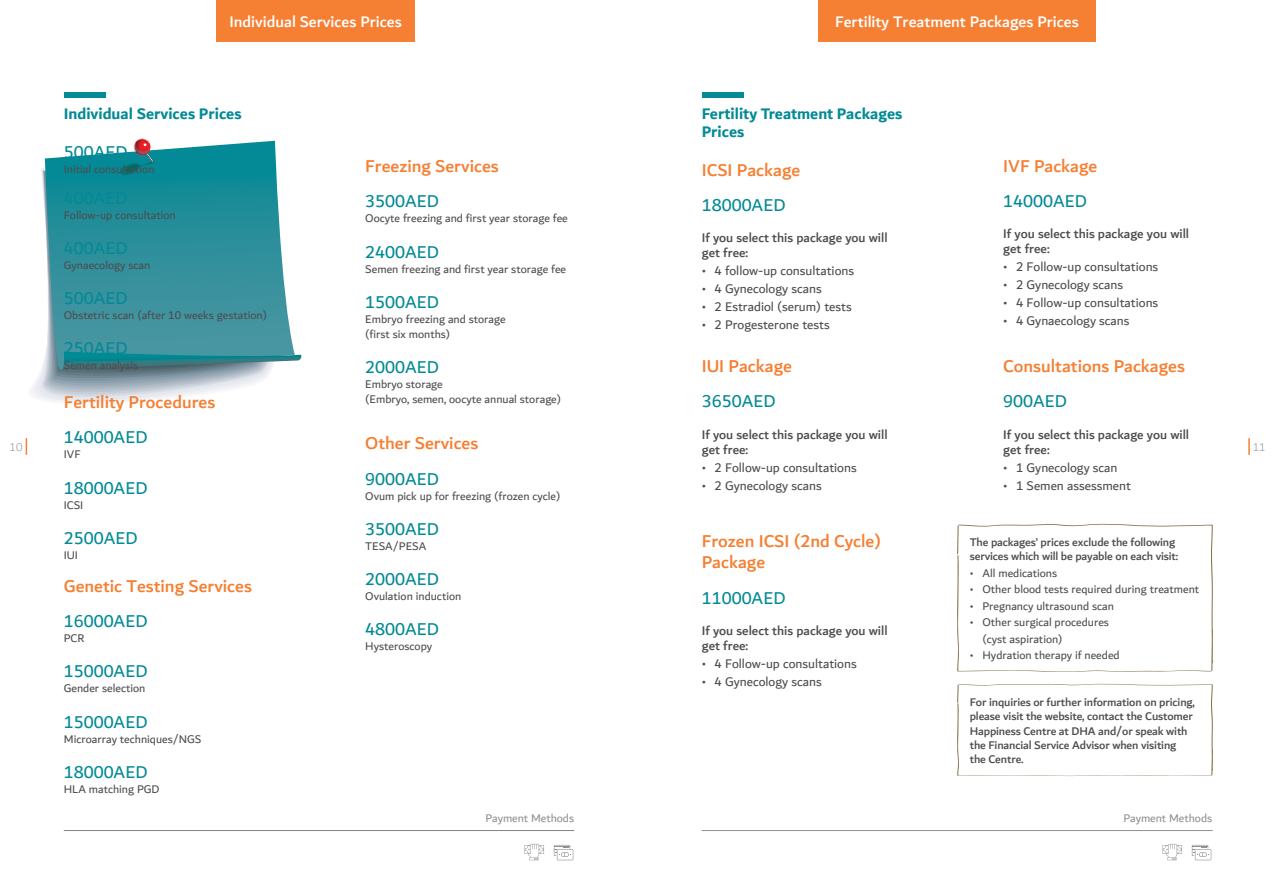
<style>
.page{position:relative;width:1276px;height:893px;background:#fff}
.page>*{position:absolute;margin:0;border:0;box-sizing:border-box;transform-origin:0 0}
.t1{font:18.45px "Dubai";color:#038a96}
.t2{font:500 18.45px/21.5px "Dubai";color:#f57f32}
.t3{font:700 16.5px/18px "Dubai";color:#038a96}
.t4{font:500 16.5px "Dubai";color:#fff}
.t5{font:13.5px "Dubai";color:#4d4d4f}
.t6{font:500 13.5px/15px "Dubai";color:#4d4d4f}
.t7{font:12px/15px "Dubai";color:#4d4d4f}
.t8{font:500 12px/14.4px "Dubai";letter-spacing:-.01em;color:#4d4d4f}
.t9{font:12px "Dubai";color:#909291}
.t10{font:300 12px "Dubai";color:#909291}
</style>
<div class="page">
<svg style="left:26px;top:438px;width:1px;height:17px"></svg>
<svg style="left:1248px;top:438px;width:1px;height:17px"></svg>
<hr style="left:64px;top:830px;width:510px;height:1px;background:#808285">
<hr style="left:702px;top:830px;width:510px;height:1px;background:#909291">
<svg style="left:41px;top:168px;width:106px;height:235px"></svg>
<svg style="left:43px;top:168px;width:142px;height:231px"></svg>
<svg style="left:44px;top:381px;width:215px;height:10px;background:#c0c9d2"></svg>
<svg style="left:45px;top:158px;width:226px;height:214px"></svg>
<svg style="left:49px;top:139px;width:253px;height:231px;background:#449ba5"></svg>
<div style="left:64px;top:92px;width:41px;height:6px;background:#038a96"></div>
<svg style="left:524px;top:844px;width:20px;height:16px"></svg>
<svg style="left:554px;top:845px;width:19px;height:15px"></svg>
<div style="left:217px;top:0;width:198px;height:41px;background:#f57f32"></div>
<div style="left:702px;top:92px;width:41px;height:6px;background:#038a96"></div>
<div style="left:818px;top:0;width:277px;height:41px;background:#f57f32"></div>
<svg style="left:1162px;top:844px;width:20px;height:16px"></svg>
<svg style="left:1191px;top:845px;width:20px;height:15px"></svg>
<svg style="left:957px;top:523px;width:256px;height:149px"></svg>
<svg style="left:957px;top:683px;width:256px;height:93px"></svg>
<h2 class="t4" style="left:229px;top:11px;width:174px">Individual Services Prices</h2>
<h2 class="t4" style="left:835px;top:11px;width:245px">Fertility Treatment Packages Prices</h2>
<h2 class="t3" style="left:64px;top:104px;width:179px">Individual Services Prices</h2>
<h1 class="t1" style="left:64px;top:140px;width:65px">500AED</h1>
<p class="t7" style="left:64px;top:161px;width:92px">Initial consultation</p>
<p class="t7" style="left:64px;top:207px;width:113px">Follow-up consultation</p>
<h1 class="t1" style="left:64px;top:237px;width:65px">400AED</h1>
<p class="t7" style="left:64px;top:257px;width:88px">Gynaecology scan</p>
<h1 class="t1" style="left:64px;top:287px;width:65px">500AED</h1>
<p class="t7" style="left:64px;top:307px;width:205px">Obstetric scan (after 10 weeks gestation)</p>
<h1 class="t1" style="left:64px;top:337px;width:65px">250AED</h1>
<p class="t7" style="left:64px;top:358px;width:76px">Semen analysis</p>
<h1 class="t2" style="left:64px;top:391px;width:153px">Fertility Procedures</h1>
<h1 class="t1" style="left:64px;top:426px;width:85px">14000AED</h1>
<p class="t7" style="left:64px;top:447px;width:18px">IVF</p>
<h1 class="t1" style="left:64px;top:476px;width:85px">18000AED</h1>
<p class="t7" style="left:64px;top:497px;width:21px">ICSI</p>
<h1 class="t1" style="left:64px;top:527px;width:75px">2500AED</h1>
<p class="t7" style="left:64px;top:547px;width:16px">IUI</p>
<h1 class="t2" style="left:64px;top:575px;width:190px">Genetic Testing Services</h1>
<h1 class="t1" style="left:64px;top:610px;width:85px">16000AED</h1>
<p class="t7" style="left:64px;top:630px;width:22px">PCR</p>
<h1 class="t1" style="left:64px;top:660px;width:85px">15000AED</h1>
<p class="t7" style="left:64px;top:681px;width:83px">Gender selection</p>
<h1 class="t1" style="left:64px;top:710px;width:85px">15000AED</h1>
<p class="t7" style="left:64px;top:731px;width:139px">Microarray techniques/NGS</p>
<h1 class="t1" style="left:64px;top:761px;width:85px">18000AED</h1>
<p class="t7" style="left:64px;top:781px;width:97px">HLA matching PGD</p>
<h2 class="t3" style="left:702px;top:104px;width:202px">Fertility Treatment Packages<br>Prices</h2>
<h1 class="t2" style="left:702px;top:158px;width:100px">ICSI Package</h1>
<h1 class="t1" style="left:702px;top:194px;width:85px">18000AED</h1>
<p class="t6" style="left:702px;top:230px;width:187px">If you select this package you will get free:</p>
<p class="t5" style="left:702px;top:263px;width:154px">• 4 follow-up consultations</p>
<p class="t5" style="left:702px;top:281px;width:121px">• 4 Gynecology scans</p>
<p class="t5" style="left:702px;top:299px;width:151px">• 2 Estradiol (serum) tests</p>
<p class="t5" style="left:702px;top:317px;width:129px">• 2 Progesterone tests</p>
<h1 class="t2" style="left:702px;top:355px;width:92px">IUI Package</h1>
<h1 class="t1" style="left:702px;top:390px;width:75px">3650AED</h1>
<p class="t6" style="left:702px;top:427px;width:187px">If you select this package you will get free:</p>
<p class="t5" style="left:702px;top:459px;width:156px">• 2 Follow-up consultations</p>
<p class="t5" style="left:702px;top:477px;width:121px">• 2 Gynecology scans</p>
<h1 class="t2" style="left:1003px;top:155px;width:96px">IVF Package</h1>
<h1 class="t1" style="left:1003px;top:190px;width:85px">14000AED</h1>
<p class="t6" style="left:1003px;top:226px;width:187px">If you select this package you will get free:</p>
<p class="t5" style="left:1003px;top:259px;width:156px">• 2 Follow-up consultations</p>
<p class="t5" style="left:1003px;top:277px;width:121px">• 2 Gynecology scans</p>
<p class="t5" style="left:1003px;top:295px;width:156px">• 4 Follow-up consultations</p>
<p class="t5" style="left:1003px;top:313px;width:128px">• 4 Gynaecology scans</p>
<h1 class="t2" style="left:365px;top:155px;width:135px">Freezing Services</h1>
<h1 class="t1" style="left:365px;top:190px;width:75px">3500AED</h1>
<p class="t7" style="left:365px;top:211px;width:204px">Oocyte freezing and first year storage fee</p>
<h1 class="t1" style="left:365px;top:240px;width:75px">2400AED</h1>
<p class="t7" style="left:365px;top:261px;width:202px">Semen freezing and first year storage fee</p>
<h1 class="t1" style="left:365px;top:291px;width:75px">1500AED</h1>
<p class="t7" style="left:365px;top:311px;width:142px">Embryo freezing and storage (first six months)</p>
<h1 class="t1" style="left:365px;top:356px;width:75px">2000AED</h1>
<p class="t7" style="left:365px;top:376px;width:197px">Embryo storage<br>(Embryo, semen, oocyte annual storage)</p>
<h1 class="t2" style="left:1003px;top:355px;width:183px">Consultations Packages</h1>
<h1 class="t1" style="left:1003px;top:390px;width:65px">900AED</h1>
<p class="t6" style="left:1003px;top:427px;width:187px">If you select this package you will get free:</p>
<p class="t5" style="left:1003px;top:459px;width:116px">• 1 Gynecology scan</p>
<p class="t5" style="left:1003px;top:477px;width:129px">• 1 Semen assessment</p>
<h1 class="t2" style="left:365px;top:432px;width:115px">Other Services</h1>
<h1 class="t1" style="left:365px;top:467px;width:75px">9000AED</h1>
<p class="t7" style="left:365px;top:488px;width:197px">Ovum pick up for freezing (frozen cycle)</p>
<h1 class="t1" style="left:365px;top:518px;width:75px">3500AED</h1>
<p class="t7" style="left:365px;top:538px;width:63px">TESA/PESA</p>
<h1 class="t1" style="left:365px;top:568px;width:75px">2000AED</h1>
<p class="t7" style="left:365px;top:588px;width:97px">Ovulation induction</p>
<h1 class="t1" style="left:365px;top:618px;width:75px">4800AED</h1>
<p class="t7" style="left:365px;top:639px;width:68px">Hysteroscopy</p>
<p class="t10" style="left:10px;top:438px;width:14px">10</p>
<p class="t10" style="left:1252px;top:438px;width:14px">11</p>
<h1 class="t2" style="left:702px;top:530px;width:181px">Frozen ICSI (2nd Cycle)<br>Package</h1>
<h1 class="t1" style="left:702px;top:586px;width:85px">11000AED</h1>
<p class="t6" style="left:702px;top:623px;width:187px">If you select this package you will get free:</p>
<p class="t5" style="left:702px;top:655px;width:156px">• 4 Follow-up consultations</p>
<p class="t5" style="left:702px;top:673px;width:121px">• 4 Gynecology scans</p>
<p class="t8" style="left:969px;top:534px;width:210px">The packages’ prices exclude the following services which will be payable on each visit:</p>
<p class="t7" style="left:969px;top:565px;width:89px">• All medications</p>
<p class="t7" style="left:969px;top:581px;width:231px">• Other blood tests required during treatment</p>
<p class="t7" style="left:969px;top:598px;width:146px">• Pregnancy ultrasound scan</p>
<p class="t7" style="left:982px;top:614px;width:128px;line-height:16.5px;text-indent:-13px">• Other surgical procedures (cyst aspiration)</p>
<p class="t7" style="left:969px;top:647px;width:151px">• Hydration therapy if needed</p>
<p class="t8" style="left:969px;top:694px;width:227px">For inquiries or further information on pricing, please visit the website, contact the Customer Happiness Centre at DHA and/or speak with the Financial Service Advisor when visiting the Centre.</p>
<p class="t9" style="left:486px;top:810px;width:90px">Payment Methods</p>
<p class="t9" style="left:1123px;top:810px;width:90px">Payment Methods</p>
</div>
